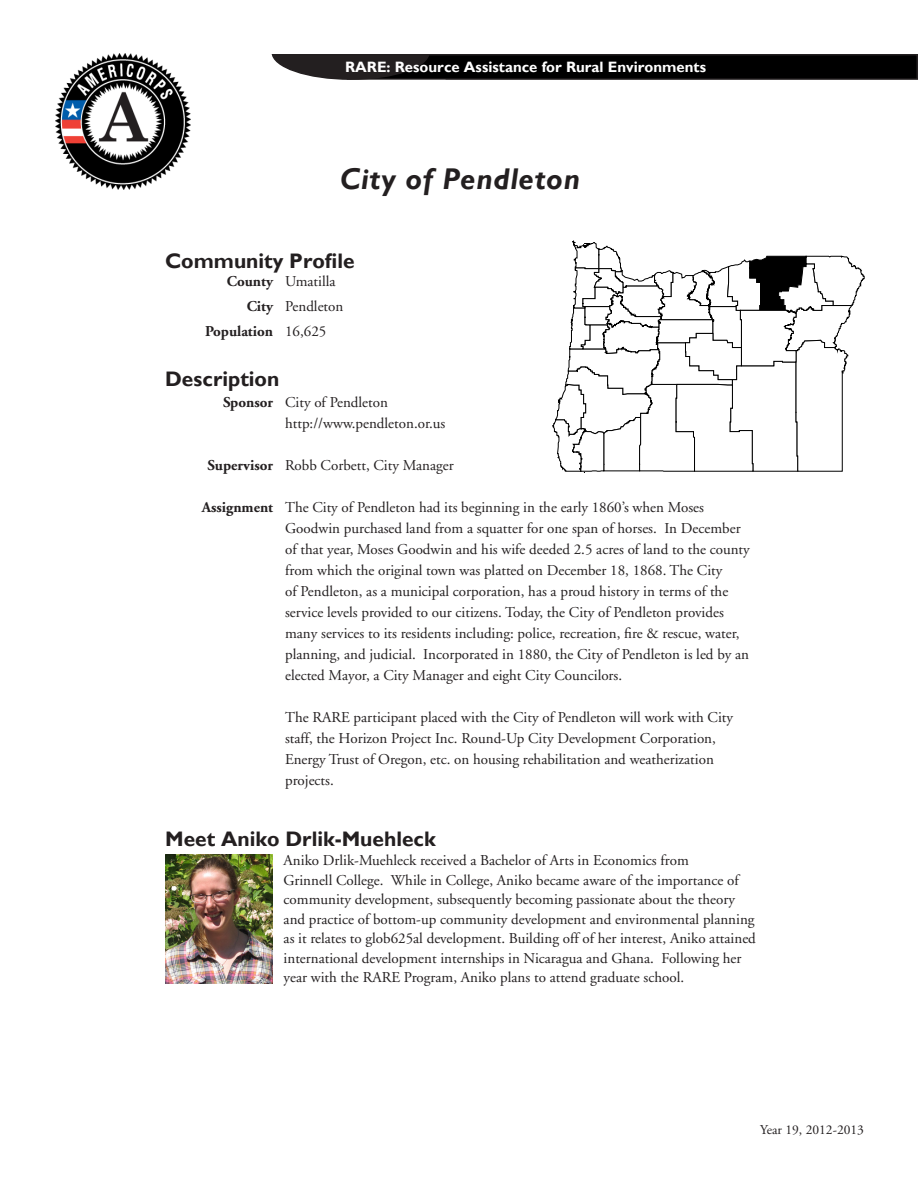
<style>
.page{position:relative;width:918px;height:1188px;background:#fff}
.page>*{position:absolute;margin:0;border:0;box-sizing:border-box;transform-origin:0 0}
.t1{font:italic 700 30px "Gill Sans";letter-spacing:.02em;color:#231f20}
.t2{font:700 21px "Gill Sans";color:#231f20}
.t3{font:15px/21px "Adobe Garamond";color:#231f20}
.t4{font:700 15px "Gill Sans";color:#fff}
.t5{font:700 15px "Adobe Garamond";color:#231f20}
.t6{font:13.5px "Adobe Garamond";color:#231f20}
.s1{font-weight:700}
.s2{font-weight:400}
</style>
<div class="page">
<div style="left:348px;top:55px;width:569px;height:24px;background:#000"></div>
<div style="left:347px;top:54px;width:571px;height:26px;border:2px solid #231f20"></div>
<div style="left:272px;top:26px;width:157px;height:53px;background:#231f20;border-radius:50%"></div>
<div style="left:240px;top:16px;width:204px;height:38px;background:#fff"></div>
<img style="left:55px;top:54px;width:136px;height:136px">
<svg style="left:553px;top:241px;width:311px;height:232px"></svg>
<img style="left:165px;top:854px;width:107px;height:130px">
<p class="t4" style="left:345px;top:58px;width:363px">RARE: Resource Assistance for Rural Environments</p>
<p class="t1" style="left:340px;top:161px;width:242px">City of Pendleton</p>
<p class="t2" style="left:165px;top:249px;width:191px">Community Profile</p>
<p class="t3" style="left:227px;top:271px;width:110px"><span class="s1">County</span> Umatilla</p>
<p class="t3" style="left:247px;top:296px;width:98px"><span class="s1">City</span> Pendleton</p>
<p class="t5" style="left:205px;top:323px;width:123px">Population <span class="s2">16,625</span></p>
<p class="t2" style="left:165px;top:366px;width:116px">Description</p>
<p class="t3" style="left:223px;top:392px;width:166px"><span class="s1">Sponsor</span> City of Pendleton</p>
<p class="t3" style="left:285px;top:413px;width:162px">http://www.pendleton.or.us</p>
<p class="t3" style="left:208px;top:455px;width:248px"><span class="s1">Supervisor</span> Robb Corbett, City Manager</p>
<p class="t3" style="left:285px;top:497px;width:466px;text-indent:-83px"><span class="s1">Assignment</span> The City of Pendleton had its beginning in the early 1860’s when Moses Goodwin purchased land from a squatter for one span of horses. In December of that year, Moses Goodwin and his wife deeded 2.5 acres of land to the county from which the original town was platted on December 18, 1868. The City<br>of Pendleton, as a municipal corporation, has a proud history in terms of the service levels provided to our citizens. Today, the City of Pendleton provides many services to its residents including: police, recreation, fire &amp; rescue, water, planning, and judicial. Incorporated in 1880, the City of Pendleton is led by an elected Mayor, a City Manager and eight City Councilors.</p>
<p class="t3" style="left:285px;top:707px;width:449px">The RARE participant placed with the City of Pendleton will work with City staff, the Horizon Project Inc. Round-Up City Development Corporation, Energy Trust of Oregon, etc. on housing rehabilitation and weatherization projects.</p>
<p class="t2" style="left:165px;top:826px;width:272px">Meet Aniko Drlik-Muehleck</p>
<p class="t3" style="left:284px;top:851px;width:474px;line-height:19.5px">Aniko Drlik-Muehleck received a Bachelor of Arts in Economics from<br>Grinnell College. While in College, Aniko became aware of the importance of community development, subsequently becoming passionate about the theory and practice of bottom-up community development and environmental planning as it relates to glob625al development. Building off of her interest, Aniko attained international development internships in Nicaragua and Ghana. Following her year with the RARE Program, Aniko plans to attend graduate school.</p>
<p class="t6" style="left:760px;top:1123px;width:105px">Year 19, 2012-2013</p>
</div>
